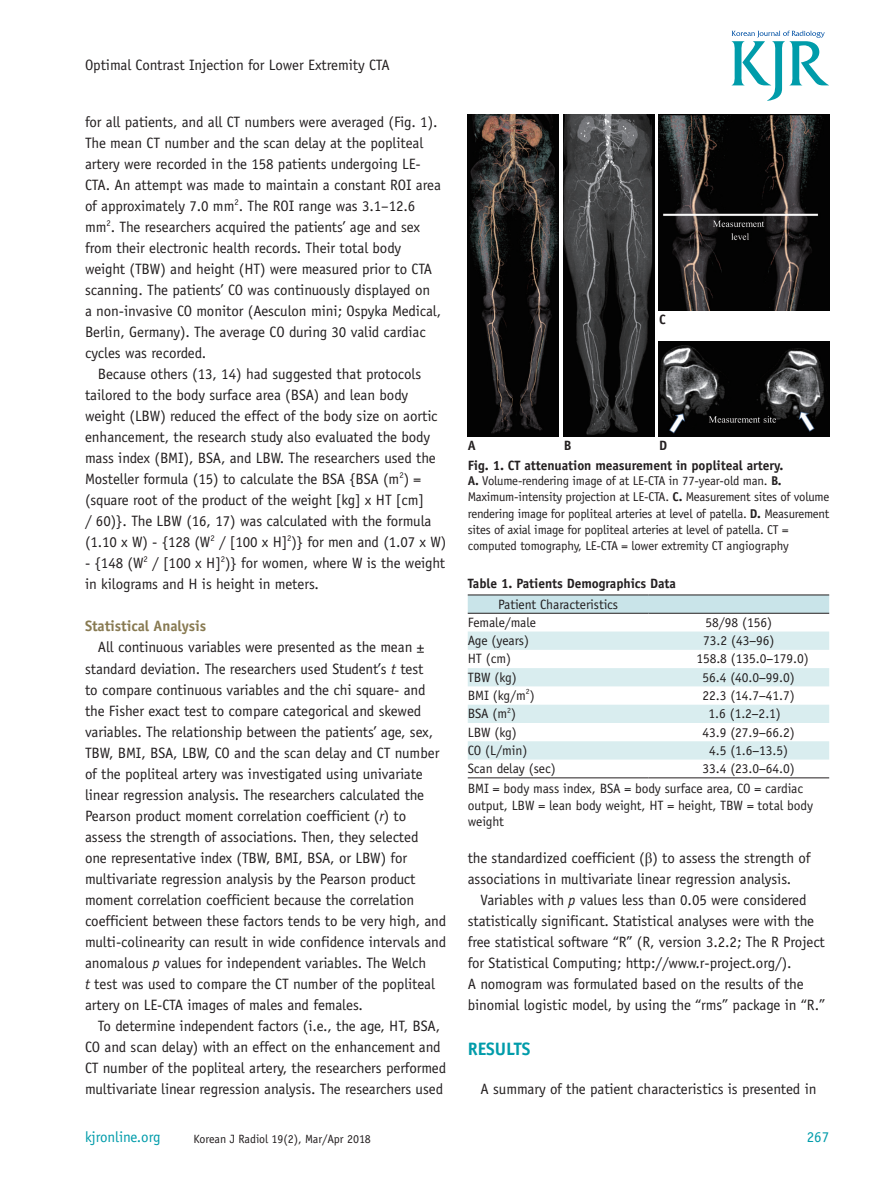
<style>
.page{position:relative;width:893px;height:1191px;background:#fff}
.page>*{position:absolute;margin:0;border:0;box-sizing:border-box;transform-origin:0 0}
.큰제목{font:700 18px "Officina Sans Std";letter-spacing:-.005em;color:#009caa}
.본문{font:15px/21px "Officina Sans Std";letter-spacing:-.005em;color:#231f20}
._1_제목{font:700 15px "Officina Sans Std";letter-spacing:-.005em;color:#887a51}
.t1{font:15px "Officina Sans Std";letter-spacing:-.005em;color:#009caa}
.표본문{font:13.5px "Officina Sans Std";letter-spacing:-.005em;color:#231f20}
.표설명{font:13.5px/16.2px "Officina Sans Std";letter-spacing:-.005em;color:#231f20}
.그림_제목{font:700 13.5px "Officina Sans Std";letter-spacing:-.005em;color:#231f20}
.표제목{font:700 13.5px "Officina Sans Std";letter-spacing:-.005em;color:#231f20}
.그림_제목-2{font:12.75px/16.2px "Officina Sans Std";letter-spacing:-.015em;color:#231f20}
.t2{font:12px "Officina Sans Std";letter-spacing:-.005em;color:#231f20}
.s1{font-style:italic}
.s2{font-weight:700}
.s3{font-family:"Times New Roman"}
</style>
<div class="page">
<svg style="left:732px;top:31px;width:97px;height:70px"></svg>
<img style="left:468px;top:115px;width:91px;height:322px">
<img style="left:563px;top:115px;width:91px;height:322px">
<img style="left:658px;top:115px;width:171px;height:195px">
<img style="left:658px;top:341px;width:171px;height:96px">
<svg style="left:468px;top:595px;width:361px;height:18px;background:#c2dce1"></svg>
<svg style="left:468px;top:631px;width:361px;height:128px;fill:#d9edef"></svg>
<hr style="left:468px;top:613px;width:180px;height:1px;background:#231f20">
<hr style="left:648px;top:613px;width:181px;height:1px;background:#231f20">
<hr style="left:468px;top:777px;width:180px;height:1px;background:#231f20">
<hr style="left:648px;top:777px;width:181px;height:1px;background:#231f20">
<hr style="left:468px;top:594px;width:180px;height:1px;background:#231f20">
<hr style="left:648px;top:594px;width:181px;height:1px;background:#231f20">
<p class="본문" style="left:85px;top:54px;width:306px">Optimal Contrast Injection for Lower Extremity CTA</p>
<p class="본문" style="left:85px;top:112px;width:358px">for all patients, and all CT numbers were averaged (Fig. 1).<br>The mean CT number and the scan delay at the popliteal artery were recorded in the 158 patients undergoing LE-CTA. An attempt was made to maintain a constant ROI area of approximately 7.0 mm<sup>2</sup>. The ROI range was 3.1–12.6 mm<sup>2</sup>. The researchers acquired the patients’ age and sex from their electronic health records. Their total body weight (TBW) and height (HT) were measured prior to CTA scanning. The patients’ CO was continuously displayed on<br>a non-invasive CO monitor (Aesculon mini; Ospyka Medical, Berlin, Germany). The average CO during 30 valid cardiac cycles was recorded.</p>
<p class="본문" style="left:85px;top:364px;width:363px;text-indent:13px">Because others (13, 14) had suggested that protocols tailored to the body surface area (BSA) and lean body weight (LBW) reduced the effect of the body size on aortic enhancement, the research study also evaluated the body mass index (BMI), BSA, and LBW. The researchers used the Mosteller formula (15) to calculate the BSA {BSA (m<sup>2</sup>) = (square root of the product of the weight [kg] x HT [cm]<br>/ 60)}. The LBW (16, 17) was calculated with the formula (1.10 x W) - {128 (W<sup>2</sup> / [100 x H]<sup>2</sup>)} for men and (1.07 x W)</p>
<p class="본문" style="left:85px;top:553px;width:362px">- {148 (W<sup>2</sup> / [100 x H]<sup>2</sup>)} for women, where W is the weight in kilograms and H is height in meters.</p>
<p class="_1_제목" style="left:85px;top:617px;width:123px">Statistical Analysis</p>
<p class="본문" style="left:85px;top:637px;width:363px;text-indent:13px">All continuous variables were presented as the mean ± standard deviation. The researchers used Student’s <span class="s1">t</span> test<br>to compare continuous variables and the chi square- and the Fisher exact test to compare categorical and skewed variables. The relationship between the patients’ age, sex, TBW, BMI, BSA, LBW, CO and the scan delay and CT number of the popliteal artery was investigated using univariate linear regression analysis. The researchers calculated the Pearson product moment correlation coefficient (<span class="s1">r</span>) to assess the strength of associations. Then, they selected<br>one representative index (TBW, BMI, BSA, or LBW) for multivariate regression analysis by the Pearson product moment correlation coefficient because the correlation coefficient between these factors tends to be very high, and multi-colinearity can result in wide confidence intervals and anomalous <span class="s1">p</span> values for independent variables. The Welch<br><span class="s1">t</span> test was used to compare the CT number of the popliteal artery on LE-CTA images of males and females.</p>
<p class="본문" style="left:85px;top:1015px;width:363px;text-align:center">To determine independent factors (i.e., the age, HT, BSA, CO and scan delay) with an effect on the enhancement and CT number of the popliteal artery, the researchers performed multivariate linear regression analysis. The researchers used</p>
<p class="t1" style="left:85px;top:1128px;width:77px">kjronline.org</p>
<p class="t2" style="left:194px;top:1132px;width:179px">Korean J Radiol 19(2), Mar/Apr 2018</p>
<p class="그림_제목" style="left:659px;top:311px;width:8px">C</p>
<p class="그림_제목" style="left:468px;top:437px;width:10px">A</p>
<p class="그림_제목" style="left:564px;top:437px;width:9px">B</p>
<p class="그림_제목" style="left:659px;top:437px;width:10px">D</p>
<p class="그림_제목" style="left:468px;top:456px;width:317px">Fig. 1. CT attenuation measurement in popliteal artery.</p>
<p class="그림_제목-2" style="left:468px;top:473px;width:363px"><span class="s2">A.</span> Volume-rendering image of at LE-CTA in 77-year-old man. <span class="s2">B.<br></span>Maximum-intensity projection at LE-CTA. <span class="s2">C.</span> Measurement sites of volume rendering image for popliteal arteries at level of patella. <span class="s2">D.</span> Measurement sites of axial image for popliteal arteries at level of patella. CT = computed tomography, LE-CTA = lower extremity CT angiography</p>
<p class="표제목" style="left:468px;top:575px;width:210px">Table 1. Patients Demographics Data</p>
<p class="표본문" style="left:498px;top:596px;width:122px">Patient Characteristics</p>
<p class="표본문" style="left:468px;top:614px;width:70px">Female/male</p>
<p class="표본문" style="left:706px;top:614px;width:68px">58/98 (156)</p>
<p class="표본문" style="left:468px;top:632px;width:63px">Age (years)</p>
<p class="표본문" style="left:703px;top:632px;width:73px">73.2 (43−96)</p>
<p class="표본문" style="left:468px;top:651px;width:45px">HT (cm)</p>
<p class="표본문" style="left:696px;top:651px;width:114px">158.8 (135.0−179.0)</p>
<p class="표본문" style="left:468px;top:669px;width:51px">TBW (kg)</p>
<p class="표본문" style="left:702px;top:669px;width:94px">56.4 (40.0−99.0)</p>
<p class="표본문" style="left:468px;top:687px;width:69px">BMI (kg/m<sup>2</sup>)</p>
<p class="표본문" style="left:702px;top:687px;width:94px">22.3 (14.7−41.7)</p>
<p class="표본문" style="left:468px;top:706px;width:50px">BSA (m<sup>2</sup>)</p>
<p class="표본문" style="left:708px;top:706px;width:74px">1.6 (1.2−2.1)</p>
<p class="표본문" style="left:468px;top:724px;width:51px">LBW (kg)</p>
<p class="표본문" style="left:702px;top:724px;width:94px">43.9 (27.9−66.2)</p>
<p class="표본문" style="left:468px;top:742px;width:61px">CO (L/min)</p>
<p class="표본문" style="left:709px;top:742px;width:81px">4.5 (1.6−13.5)</p>
<p class="표본문" style="left:468px;top:760px;width:89px">Scan delay (sec)</p>
<p class="표본문" style="left:702px;top:760px;width:94px">33.4 (23.0−64.0)</p>
<p class="표설명" style="left:468px;top:780px;width:347px">BMI = body mass index, BSA = body surface area, CO = cardiac output, LBW = lean body weight, HT = height, TBW = total body weight</p>
<p class="본문" style="left:468px;top:847px;width:344px">the standardized coefficient (<span class="s3">β</span>) to assess the strength of associations in multivariate linear regression analysis.</p>
<p class="본문" style="left:468px;top:889px;width:359px;text-indent:13px">Variables with <span class="s1">p</span> values less than 0.05 were considered statistically significant. Statistical analyses were with the free statistical software “R” (R, version 3.2.2; The R Project for Statistical Computing; http://www.r-project.org/).<br>A nomogram was formulated based on the results of the binomial logistic model, by using the “rms” package in “R.”</p>
<p class="큰제목" style="left:468px;top:1037px;width:64px">RESULTS</p>
<p class="본문" style="left:480px;top:1078px;width:337px">A summary of the patient characteristics is presented in</p>
<p class="t1" style="left:807px;top:1128px;width:24px">267</p>
</div>
